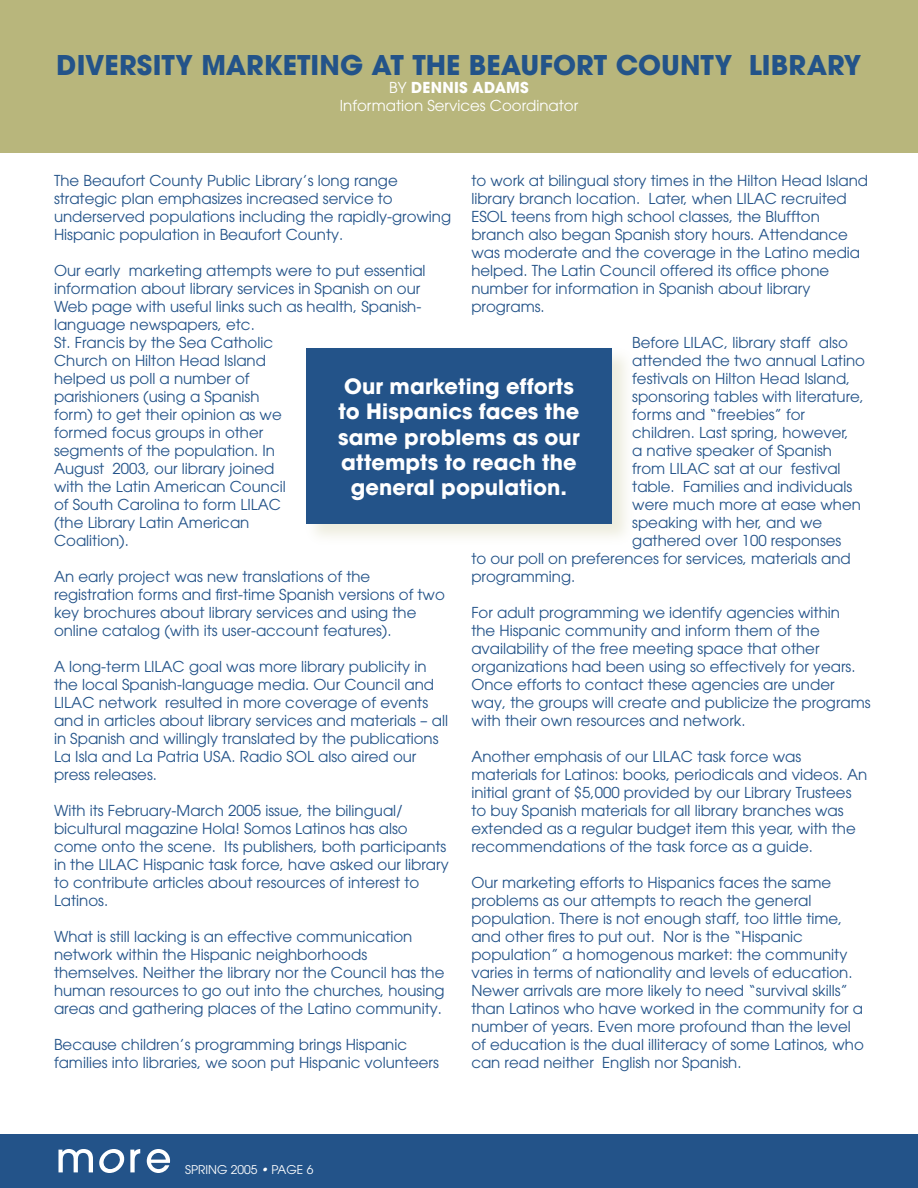
<style>
.page{position:relative;width:918px;height:1188px;background:#fff}
.page>*{position:absolute;margin:0;border:0;box-sizing:border-box;transform-origin:0 0}
.t1{font:700 27px "Avant Garde";color:#235389}
.t2{font:700 21px/25.2px "Avant Garde";letter-spacing:.005em;color:#fff;text-align:center}
.t3{font:15px/18px "Avant Garde";color:#235389}
.t4{font:15px/18px "Avant Garde";color:#fff;text-align:center}
.t5{font:12px "Avant Garde";color:#fff}
.s1{font-weight:700}
.s2{font-weight:500;font-style:italic}
</style>
<div class="page">
<div style="left:0;top:0;width:918px;height:153px;background:#b8b67c"></div>
<div style="left:0;top:1134px;width:918px;height:54px;background:#235389"></div>
<svg style="left:58px;top:1149px;width:112px;height:24px"></svg>
<div style="left:303px;top:345px;width:333px;height:201px;background:#b8b67c;opacity:.25"></div>
<div style="left:306px;top:348px;width:306px;height:175px;background:#235389"></div>
<h1 class="t1" style="left:57px;top:48px;width:806px">DIVERSITY MARKETING AT THE BEAUFORT COUNTY LIBRARY</h1>
<p class="t4" style="left:340px;top:79px;width:240px">BY <span class="s1">DENNIS ADAMS<br></span>Information Services Coordinator</p>
<p class="t3" style="left:54px;top:171px;width:399px">The Beaufort County Public Library’s long range strategic plan emphasizes increased service to underserved populations including the rapidly-growing Hispanic population in Beaufort County.</p>
<p class="t3" style="left:54px;top:261px;width:373px">Our early marketing attempts were to put essential information about library services in Spanish on our<br>Web page with useful links such as health, Spanish&shy;language newspapers, etc.<br>St. Francis by the Sea Catholic<br>Church on Hilton Head Island<br>helped us poll a number of<br>parishioners (using a Spanish<br>form) to get their opinion as we<br>formed focus groups in other<br>segments of the population. In<br>August 2003, our library joined<br>with the Latin American Council<br>of South Carolina to form LILAC<br>(the Library Latin American<br>Coalition).</p>
<p class="t3" style="left:54px;top:567px;width:392px">An early project was new translations of the registration forms and first-time Spanish versions of two key brochures about library services and using the online catalog (with its user-account features).</p>
<p class="t3" style="left:54px;top:657px;width:396px">A long-term LILAC goal was more library publicity in the local Spanish-language media. Our Council and LILAC network resulted in more coverage of events and in articles about library services and materials – all in Spanish and willingly translated by the publications La Isla and La Patria USA. Radio SOL also aired our press releases.</p>
<p class="t3" style="left:54px;top:801px;width:396px">With its February-March 2005 issue, the bilingual/ bicultural magazine Hola! Somos Latinos has also come onto the scene. Its publishers, both participants in the LILAC Hispanic task force, have asked our library to contribute articles about resources of interest to Latinos.</p>
<p class="t3" style="left:54px;top:927px;width:392px">What is still lacking is an effective communication network within the Hispanic neighborhoods themselves. Neither the library nor the Council has the human resources to go out into the churches, housing areas and gathering places of the Latino community.</p>
<p class="t3" style="left:54px;top:1035px;width:386px">Because children’s programming brings Hispanic families into libraries, we soon put Hispanic volunteers</p>
<p class="t3" style="left:471px;top:171px;width:398px">to work at bilingual story times in the Hilton Head Island library branch location. Later, when LILAC recruited ESOL teens from high school classes, the Bluffton branch also began Spanish story hours. Attendance was moderate and the coverage in the Latino media helped. The Latin Council offered its office phone number for information in Spanish about library programs.</p>
<p class="t3" style="left:632px;top:333px;width:217px">Before LILAC, library staff also</p>
<p class="t3" style="left:632px;top:351px;width:234px">attended the two annual Latino</p>
<p class="t3" style="left:632px;top:369px;width:220px">festivals on Hilton Head Island,</p>
<p class="t3" style="left:632px;top:387px;width:233px">sponsoring tables with literature,</p>
<p class="t3" style="left:632px;top:405px;width:174px">forms and “freebies” for</p>
<p class="t3" style="left:632px;top:423px;width:218px">children. Last spring, however,</p>
<p class="t3" style="left:632px;top:441px;width:201px">a native speaker of Spanish</p>
<p class="t3" style="left:632px;top:459px;width:210px">from LILAC sat at our festival</p>
<p class="t3" style="left:632px;top:477px;width:222px">table. Families and individuals</p>
<p class="t3" style="left:632px;top:495px;width:230px">were much more at ease when</p>
<p class="t3" style="left:632px;top:513px;width:192px">speaking with her, and we</p>
<p class="t3" style="left:632px;top:531px;width:211px">gathered over 100 responses</p>
<p class="t3" style="left:471px;top:549px;width:381px">to our poll on preferences for services, materials and</p>
<p class="t3" style="left:471px;top:567px;width:105px">programming.</p>
<p class="t3" style="left:471px;top:603px;width:401px">For adult programming we identify agencies within<br>the Hispanic community and inform them of the availability of the free meeting space that other organizations had been using so effectively for years.<br>Once efforts to contact these agencies are under way, the groups will create and publicize the programs with their own resources and network.</p>
<p class="t3" style="left:471px;top:747px;width:397px">Another emphasis of our LILAC task force was materials for Latinos: books, periodicals and videos. An initial grant of $5,000 provided by our Library Trustees to buy Spanish materials for all library branches was extended as a regular budget item this year, with the recommendations of the task force as a guide.</p>
<p class="t3" style="left:471px;top:873px;width:394px">Our marketing efforts to Hispanics faces the same problems as our attempts to reach the general population. There is not enough staff, too little time, and other fires to put out. Nor is the “Hispanic population” a homogenous market: the community varies in terms of nationality and levels of education.<br>Newer arrivals are more likely to need “survival skills” than Latinos who have worked in the community for a number of years. Even more profound than the level of education is the dual illiteracy of some Latinos, who can read neither English nor Spanish.</p>
<h2 class="t2" style="left:338px;top:374px;width:243px">Our marketing efforts to Hispanics faces the same problems as our attempts to reach the general population.</h2>
<p class="t5" style="left:185px;top:1162px;width:130px">SPRING 2005 <span class="s2">•</span> PAGE 6</p>
</div>
